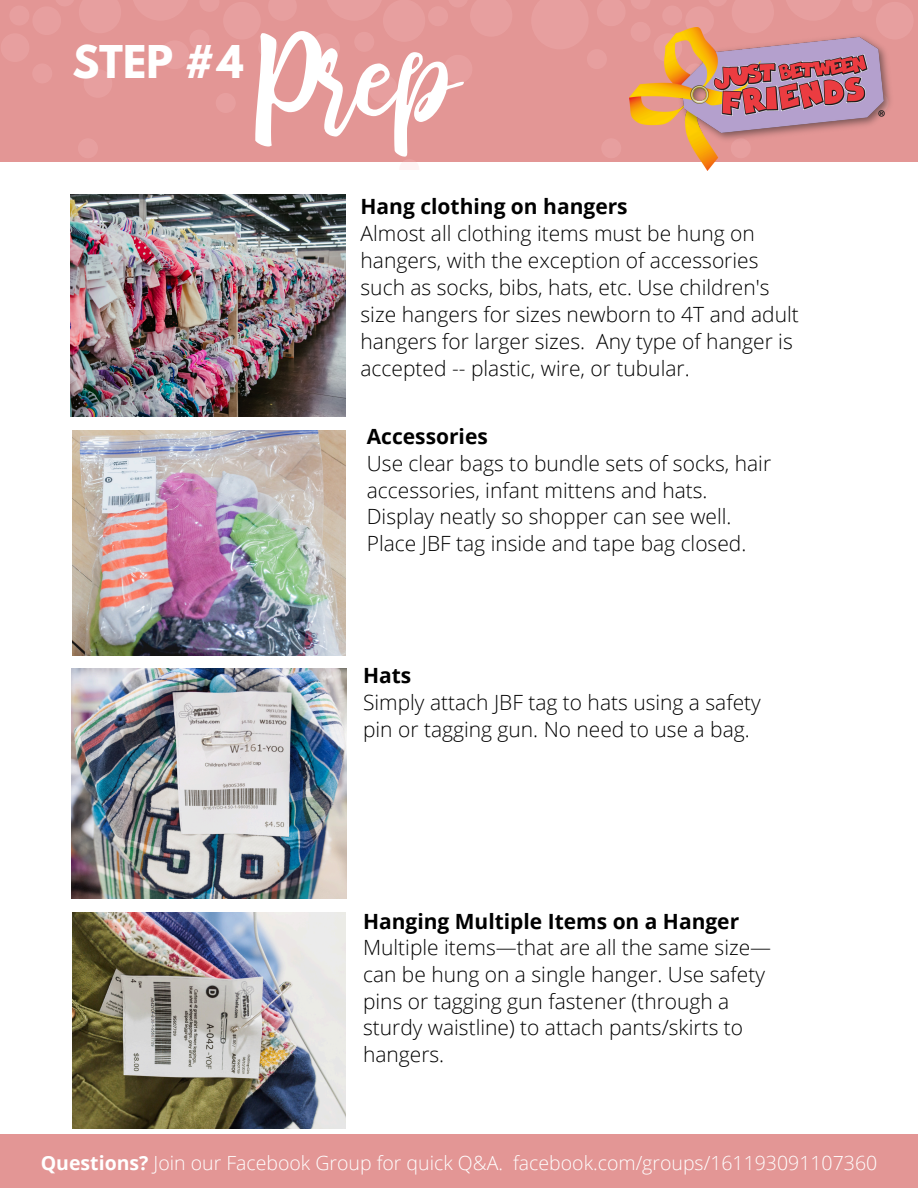
<style>
.page{position:relative;width:918px;height:1188px;background:#fff}
.page>*{position:absolute;margin:0;border:0;box-sizing:border-box;transform-origin:0 0}
.t1{font:116.55px "bhatoshine";color:#fff}
.t2{font:700 40.05px "League Spartan";color:#fff}
.t3{font:300 21px/26.7px "Open Sans";color:#000}
.t4{font:700 21px "Open Sans";color:#000}
.t5{font:300 19.5px "Open Sans";color:#fff}
.s1{font-weight:700}
</style>
<div class="page">
<img style="left:71px;top:668px;width:276px;height:231px">
<img style="left:72px;top:430px;width:274px;height:225px">
<div style="left:0;top:1134px;width:918px;height:54px;background:#e39695"></div>
<div style="left:0;top:0;width:918px;height:162px;background:#e39695"></div>
<div style="left:876px;top:2px;width:38px;height:38px;background:#e79f9f;border-radius:50%"></div>
<div style="left:160px;top:40px;width:29px;height:29px;background:#e79f9f;border-radius:50%"></div>
<div style="left:216px;top:93px;width:20px;height:20px;background:#e79f9f;border-radius:50%"></div>
<div style="left:78px;top:138px;width:20px;height:20px;background:#e79f9f;border-radius:50%"></div>
<div style="left:258px;top:38px;width:20px;height:20px;background:#e79f9f;border-radius:50%"></div>
<div style="left:189px;top:30px;width:20px;height:20px;background:#e79f9f;border-radius:50%"></div>
<div style="left:223px;top:2px;width:38px;height:38px;background:#e79f9f;border-radius:50%"></div>
<div style="left:383px;top:0;width:42px;height:42px;background:#e79f9f;border-radius:50%"></div>
<svg style="left:400px;top:162px;width:19px;height:8px"></svg>
<div style="left:587px;top:49px;width:20px;height:20px;background:#e79f9f;border-radius:50%"></div>
<div style="left:428px;top:6px;width:20px;height:20px;background:#e79f9f;border-radius:50%"></div>
<div style="left:354px;top:32px;width:20px;height:20px;background:#e79f9f;border-radius:50%"></div>
<div style="left:601px;top:138px;width:20px;height:20px;background:#e79f9f;border-radius:50%"></div>
<img style="left:629px;top:27px;width:262px;height:143px">
<img style="left:72px;top:912px;width:274px;height:216px">
<img style="left:71px;top:195px;width:274px;height:221px">
<p class="t2" style="left:72px;top:42px;width:173px">STEP #4</p>
<p class="t1" style="left:259px;top:-8px;width:201px">Prep</p>
<p class="t4" style="left:361px;top:191px;width:269px">Hang clothing on hangers</p>
<p class="t3" style="left:361px;top:219px;width:440px">Almost all clothing items must be hung on hangers, with the exception of accessories such as socks, bibs, hats, etc. Use children's size hangers for sizes newborn to 4T and adult hangers for larger sizes. Any type of hanger is accepted -- plastic, wire, or tubular.</p>
<p class="t4" style="left:367px;top:422px;width:122px">Accessories</p>
<p class="t3" style="left:367px;top:450px;width:406px">Use clear bags to bundle sets of socks, hair accessories, infant mittens and hats.</p>
<p class="t3" style="left:367px;top:503px;width:366px">Display neatly so shopper can see well.</p>
<p class="t3" style="left:367px;top:530px;width:381px">Place JBF tag inside and tape bag closed.</p>
<p class="t4" style="left:363px;top:661px;width:50px">Hats</p>
<p class="t3" style="left:363px;top:689px;width:399px">Simply attach JBF tag to hats using a safety pin or tagging gun. No need to use a bag.</p>
<p class="t4" style="left:363px;top:906px;width:378px">Hanging Multiple Items on a Hanger</p>
<p class="t3" style="left:363px;top:934px;width:410px">Multiple items—that are all the same size— can be hung on a single hanger. Use safety pins or tagging gun fastener (through a sturdy waistline) to attach pants/skirts to hangers.</p>
<p class="t5" style="left:41px;top:1149px;width:838px"><span class="s1">Questions?</span> Join our Facebook Group for quick Q&amp;A. facebook.com/groups/161193091107360</p>
</div>
